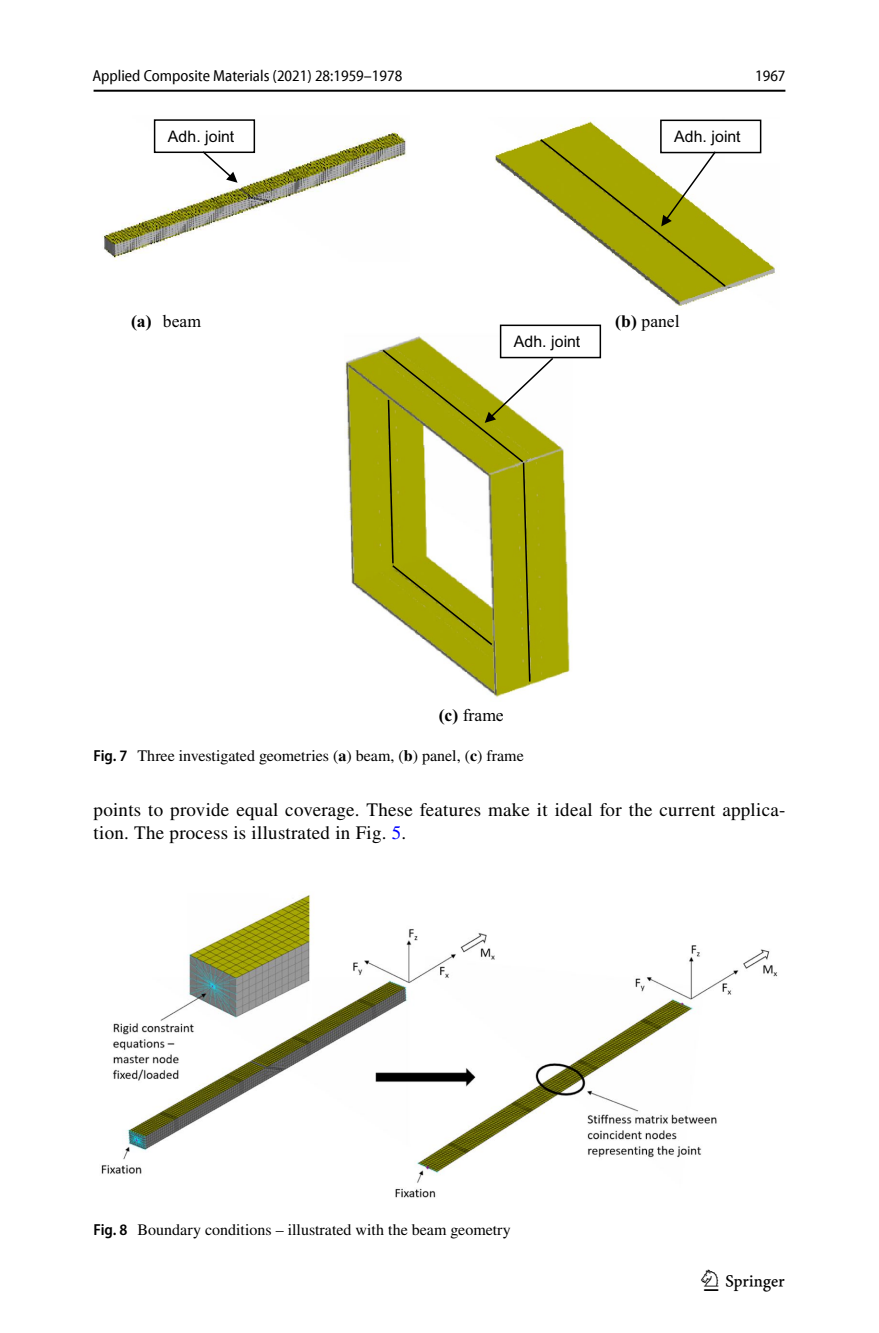
<style>
.page{position:relative;width:879px;height:1333px;background:#fff}
.page>*{position:absolute;margin:0;border:0;box-sizing:border-box;transform-origin:0 0}
.t1{font:30px "Springnew Regular 5";color:#000}
.t2{font:19px/23px "STIX";letter-spacing:.015em;color:#000}
.t3{font:17.6px "Times New Roman";color:#000}
.t4{font:16px "STIX";color:#000}
.t5{font:semi-condensed 16px "Myriad Pro Unic";color:#000}
.t6{font:15.8px "Arial";letter-spacing:.005em;color:#000}
.s1{font-weight:700}
.s2{font-family:"Myriad Pro";font-weight:600;font-stretch:semi-condensed}
.s3{color:#00f}
</style>
<div class="page">
<hr style="left:94px;top:90px;width:691px;height:2px;background:#000">
<img style="left:102px;top:119px;width:305px;height:142px">
<img style="left:495px;top:119px;width:280px;height:187px">
<img style="left:345px;top:334px;width:227px;height:364px">
<div style="left:155px;top:120px;width:99px;height:32px;background:#fff"></div>
<div style="left:154px;top:119px;width:101px;height:34px;border:2px solid #000"></div>
<svg style="left:201px;top:150px;width:37px;height:33px"></svg>
<div style="left:661px;top:120px;width:99px;height:32px;background:#fff"></div>
<div style="left:660px;top:120px;width:101px;height:33px;border:2px solid #000"></div>
<svg style="left:539px;top:138px;width:188px;height:150px"></svg>
<svg style="left:381px;top:348px;width:150px;height:335px"></svg>
<div style="left:500px;top:325px;width:100px;height:32px;background:#fff"></div>
<div style="left:500px;top:324px;width:101px;height:34px;border:2px solid #000"></div>
<svg style="left:485px;top:356px;width:70px;height:67px"></svg>
<img style="left:101px;top:894px;width:677px;height:304px">
<p class="t5" style="left:92px;top:63px;width:311px">Applied Composite Materials (2021) 28:1959–1978</p>
<p class="t5" style="left:755px;top:63px;width:32px">1967</p>
<p class="t6" style="left:168px;top:130px;width:68px">Adh. joint</p>
<p class="t6" style="left:674px;top:130px;width:68px">Adh. joint</p>
<p class="t3" style="left:131px;top:314px;width:71px"><span class="s1">(a)</span> beam</p>
<p class="t3" style="left:615px;top:314px;width:66px"><span class="s1">(b)</span> panel</p>
<p class="t6" style="left:514px;top:335px;width:68px">Adh. joint</p>
<p class="t3" style="left:439px;top:708px;width:66px"><span class="s1">(c)</span> frame</p>
<p class="t4" style="left:94px;top:745px;width:432px"><span class="s2">Fig. 7</span> Three investigated geometries (<span class="s1">a</span>) beam, (<span class="s1">b</span>) panel, (<span class="s1">c</span>) frame</p>
<p class="t2" style="left:94px;top:797px;width:693px">points to provide equal coverage. These features make it ideal for the current applica&shy;tion. The process is illustrated in Fig. <span class="s3">5</span>.</p>
<p class="t4" style="left:94px;top:1219px;width:419px"><span class="s2">Fig. 8</span> Boundary conditions – illustrated with the beam geometry</p>
<h1 class="t1" style="left:704px;top:1269px;width:83px">1 3</h1>
</div>
